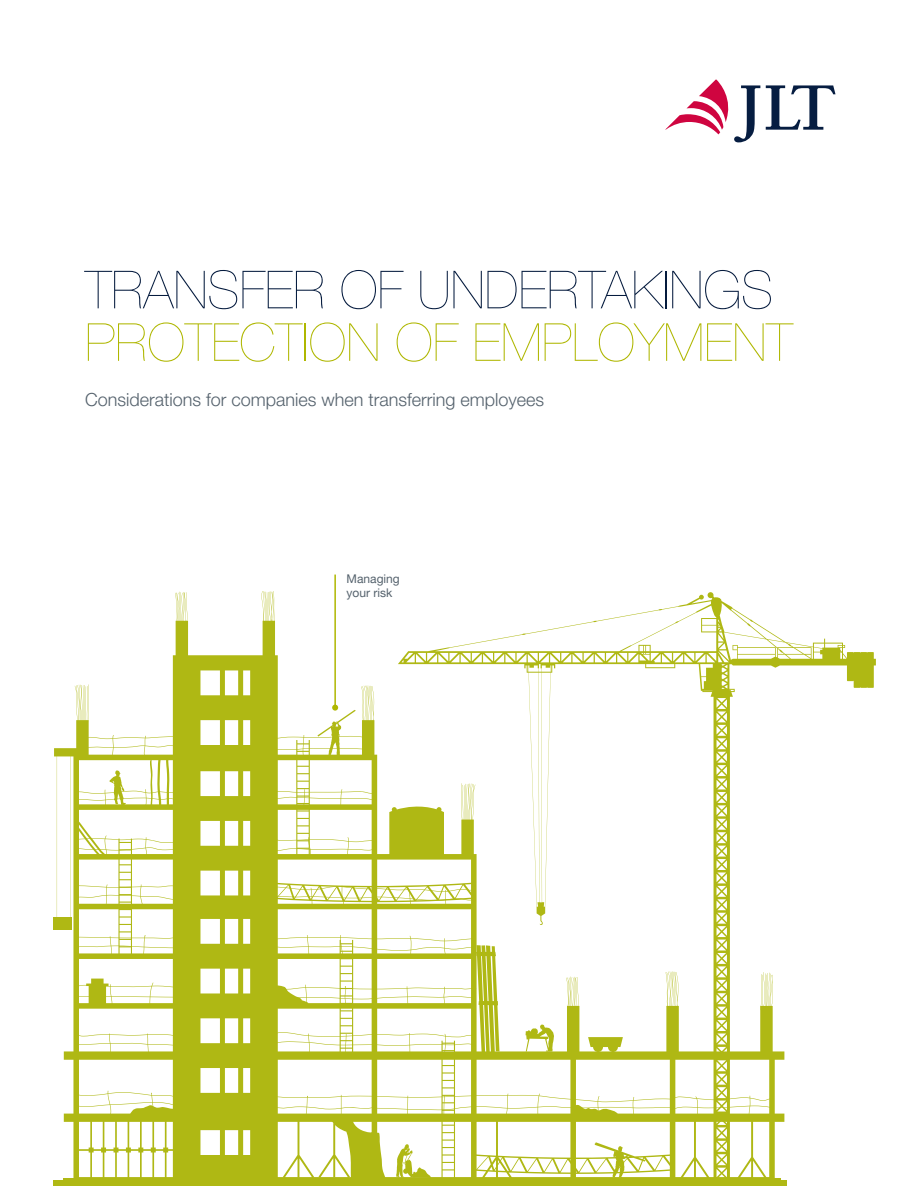
<style>
.page{position:relative;width:918px;height:1188px;background:#fff}
.page>*{position:absolute;margin:0;border:0;box-sizing:border-box;transform-origin:0 0}
.t1{font:200 52.5px "Helvetica Neue LT Pro";color:#051b3e}
.t2{font:200 52.5px "Helvetica Neue LT Pro";color:#afb700}
.t3{font:300 18px "Helvetica Neue LT Pro";color:#54616c}
.t4{font:12px/13.5px "Helvetica Neue LT Pro";color:#54616c}
</style>
<div class="page">
<div style="left:54px;top:1180px;width:733px;height:6px;background:#afb814"></div>
<svg style="left:54px;top:591px;width:344px;height:589px"></svg>
<svg style="left:57px;top:752px;width:14px;height:165px"></svg>
<div style="left:54px;top:917px;width:18px;height:13px;background:#afb814"></div>
<svg style="left:398px;top:592px;width:478px;height:588px"></svg>
<svg style="left:766px;top:85px;width:70px;height:45px"></svg>
<svg style="left:665px;top:80px;width:95px;height:62px"></svg>
<hr style="left:334px;top:575px;width:2px;height:133px;background:#afb700">
<svg style="left:332px;top:705px;width:6px;height:6px"></svg>
<h1 class="t1" style="left:85px;top:259px;width:690px">TRANSFER OF UNDERTAKINGS</h1>
<h1 class="t2" style="left:85px;top:312px;width:709px">PROTECTION OF EMPLOYMENT</h1>
<p class="t3" style="left:85px;top:389px;width:461px">Considerations for companies when transferring employees</p>
<p class="t4" style="left:347px;top:572px;width:55px">Managing your risk</p>
</div>
